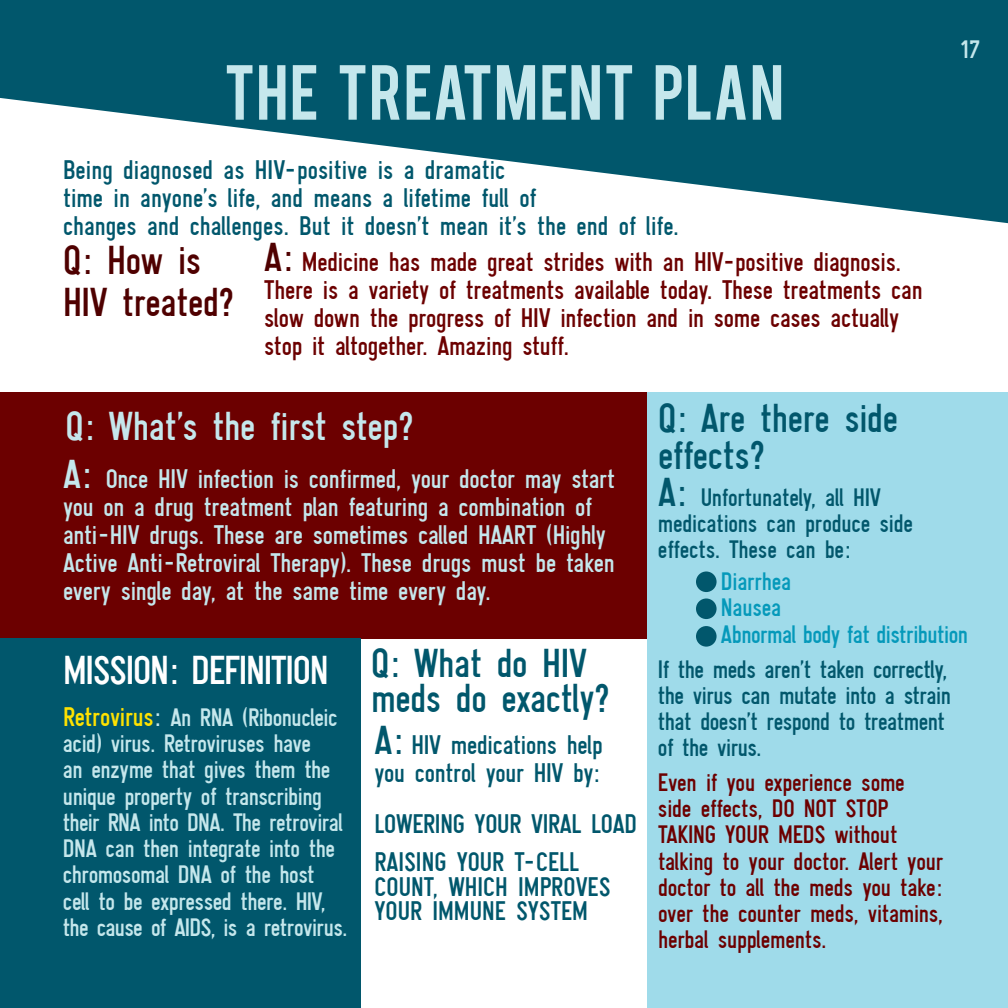
<style>
.page{position:relative;width:1008px;height:1008px;background:#fff}
.page>*{position:absolute;margin:0;border:0;box-sizing:border-box;transform-origin:0 0}
.t1{font:61.25px "Bebas";letter-spacing:.015em;color:#c5e7ec}
.t2{font:42px "Gliscor Gothic";letter-spacing:-.01em;color:#01576c}
.t3{font:42px "Gliscor Gothic";letter-spacing:-.01em;color:#c5e7ec}
.t4{font:42px "Gliscor Gothic";letter-spacing:-.01em;color:#4f0000}
.t5{font:42px "Gliscor Gothic";letter-spacing:-.03em;color:#fff}
.t6{font:28px/28px "Gliscor Gothic";color:#01576c}
.t7{font:28px/28px "Gliscor Gothic";letter-spacing:-.01em;color:#c5e7ec}
.t8{font:28px/28px "Gliscor Gothic";letter-spacing:-.01em;color:#6c0000}
.t9{font:26.25px/26.2px "Gliscor Gothic";letter-spacing:-.02em;color:#c5e7ec}
.t10{font:26.25px/26.2px "Gliscor Gothic";letter-spacing:-.01em;color:#6c0000}
.t11{font:26.25px/26.2px "Gliscor Gothic";letter-spacing:-.02em;color:#01576c}
.t12{font:26.25px "Gliscor Gothic";letter-spacing:-.02em;color:#0599ba}
.s1{font-size:28px;color:#ffe201}
.s2{font-size:28px}
</style>
<div class="page">
<svg style="left:0;top:0;width:1008px;height:223px;fill:#01576c"></svg>
<div style="left:0;top:392px;width:1008px;height:247px;background:#6c0000"></div>
<div style="left:648px;top:392px;width:360px;height:616px;background:#9fdbea"></div>
<div style="left:0;top:639px;width:360px;height:369px;background:#01576c"></div>
<div style="left:696px;top:571px;width:21px;height:21px;background:#01576c;border-radius:50%"></div>
<div style="left:696px;top:598px;width:21px;height:21px;background:#01576c;border-radius:50%"></div>
<div style="left:696px;top:626px;width:21px;height:21px;background:#01576c;border-radius:50%"></div>
<h2 class="t1" style="left:224px;top:48px;width:561px">THE TREATMENT PLAN</h2>
<p class="t6" style="left:63px;top:156px;width:617px">Being diagnosed as HIV-positive is a dramatic<br>time in anyone’s life, and means a lifetime full of<br>changes and challenges. But it doesn’t mean it’s the end of life.</p>
<p class="t4" style="left:63px;top:235px;width:140px">Q: How is</p>
<p class="t4" style="left:63px;top:277px;width:172px">HIV treated?</p>
<p class="t4" style="left:264px;top:232px;width:30px">A:</p>
<p class="t8" style="left:264px;top:247px;width:660px;text-indent:38px">Medicine has made great strides with an HIV-positive diagnosis.<br>There is a variety of treatments available today. These treatments can slow down the progress of HIV infection and in some cases actually stop it altogether. Amazing stuff.</p>
<p class="t9" style="left:959px;top:36px;width:23px">17</p>
<p class="t3" style="left:66px;top:401px;width:349px">Q: What’s the first step?</p>
<p class="t3" style="left:63px;top:450px;width:30px">A:</p>
<p class="t7" style="left:63px;top:465px;width:554px;text-indent:43px">Once HIV infection is confirmed, your doctor may start you on a drug treatment plan featuring a combination of anti-HIV drugs. These are sometimes called HAART (Highly Active Anti-Retroviral Therapy). These drugs must be taken every single day, at the same time every day.</p>
<h3 class="t5" style="left:63px;top:646px;width:267px">MISSION: DEFINITION</h3>
<p class="t9" style="left:63px;top:704px;width:286px"><span class="s1">Retrovirus</span><span class="s2">:</span> An RNA (Ribonucleic acid) virus. Retroviruses have<br>an enzyme that gives them the unique property of transcribing their RNA into DNA. The retroviral<br>DNA can then integrate into the chromosomal DNA of the host cell to be expressed there. HIV, the cause of AIDS, is a retrovirus.</p>
<p class="t2" style="left:371px;top:639px;width:218px">Q: What do HIV</p>
<p class="t2" style="left:371px;top:674px;width:239px">meds do exactly?</p>
<p class="t2" style="left:374px;top:715px;width:30px">A:</p>
<p class="t6" style="left:375px;top:730px;width:230px;text-align:right">HIV medications help you control your HIV by:</p>
<p class="t6" style="left:375px;top:809px;width:264px">LOWERING YOUR VIRAL LOAD</p>
<p class="t6" style="left:375px;top:849px;width:238px;line-height:24.5px">RAISING YOUR T-CELL<br>COUNT, WHICH IMPROVES<br>YOUR IMMUNE SYSTEM</p>
<p class="t2" style="left:658px;top:394px;width:242px">Q: Are there side</p>
<p class="t2" style="left:658px;top:430px;width:108px">effects?</p>
<p class="t2" style="left:658px;top:467px;width:30px">A:</p>
<p class="t11" style="left:658px;top:484px;width:257px;text-indent:43px">Unfortunately, all HIV medications can produce side effects. These can be:</p>
<p class="t12" style="left:721px;top:566px;width:72px">Diarrhea</p>
<p class="t12" style="left:721px;top:592px;width:62px">Nausea</p>
<p class="t12" style="left:721px;top:618px;width:249px">Abnormal body fat distribution</p>
<p class="t11" style="left:658px;top:656px;width:294px">If the meds aren’t taken correctly, the virus can mutate into a strain that doesn’t respond to treatment of the virus.</p>
<p class="t10" style="left:658px;top:769px;width:287px">Even if you experience some side effects, DO NOT STOP<br>TAKING YOUR MEDS without talking to your doctor. Alert your doctor to all the meds you take: over the counter meds, vitamins, herbal supplements.</p>
</div>
